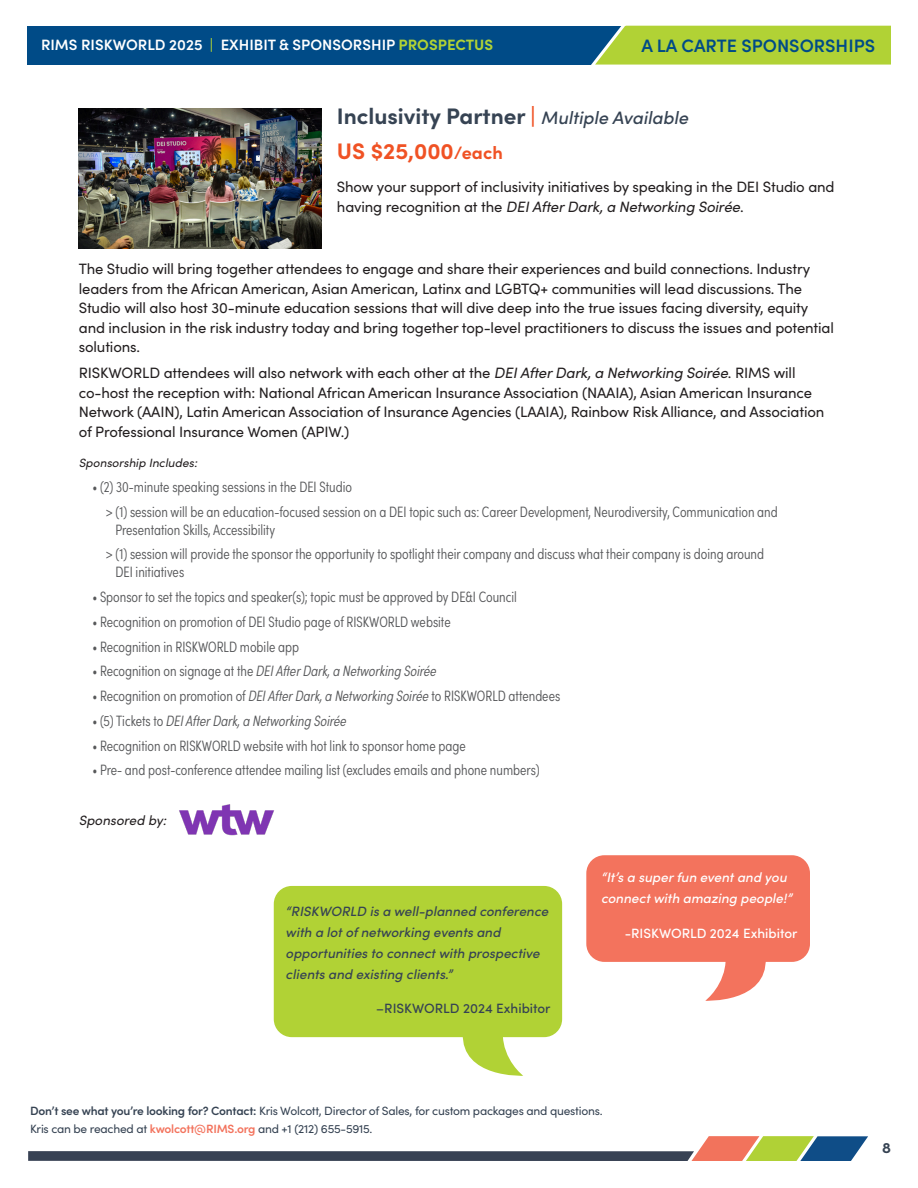
<style>
.page{position:relative;width:918px;height:1188px;background:#fff}
.page>*{position:absolute;margin:0;border:0;box-sizing:border-box;transform-origin:0 0}
.t1{font:700 22.5px "Sofia Pro";color:#364353}
.t2{font:700 22.5px "Sofia Pro";color:#f05224}
.t3{font:600 18px "Sofia Pro";color:#004b87}
.t4{font:15px/19.5px "Sofia Pro";letter-spacing:-.01em;color:#231f20}
.t5{font:300 15px/18px "Sofia Pro Condensed";color:#57585a}
.t6{font:italic 300 15px "Sofia Pro Condensed";color:#57585a}
.t7{font:600 15px "Sofia Pro";color:#fff}
.t8{font:700 15px "Sofia Pro";color:#364353}
.t9{font:italic 500 13.5px/21px "Sofia Pro";color:#364353}
.t10{font:italic 500 13.5px/21px "Sofia Pro";color:#fff}
.t11{font:500 13.5px "Sofia Pro";color:#364353}
.t12{font:500 13.5px "Sofia Pro";color:#fff}
.t13{font:italic 13.5px "Sofia Pro";color:#231f20}
.t14{font:12px/18px "Sofia Pro";letter-spacing:-.02em;color:#364353}
.t15{font:italic 12px "Sofia Pro";color:#231f20}
.s1{color:#b1d235}
.s2{font-weight:700;color:#b1d235}
.s3{color:#f05224}
.s4{font-weight:500;font-style:italic;font-size:18px}
.s5{font-size:18px}
.s6{font-style:italic}
.s7{font-style:normal}
.s8{font-weight:600}
.s9{font-weight:600;color:#f3735d}
</style>
<div class="page">
<div style="left:27px;top:26px;width:864px;height:39px;background:#004b87"></div>
<svg style="left:591px;top:25px;width:300px;height:40px"></svg>
<svg style="left:28px;top:1136px;width:840px;height:25px"></svg>
<div style="left:274px;top:886px;width:288px;height:151px;background:#b1d235;border-radius:18px"></div>
<svg style="left:461px;top:1037px;width:62px;height:39px"></svg>
<div style="left:586px;top:855px;width:224px;height:107px;background:#f3735d;border-radius:18px"></div>
<svg style="left:705px;top:961px;width:63px;height:40px"></svg>
<img style="left:79px;top:108px;width:243px;height:140px">
<img style="left:179px;top:804px;width:95px;height:32px">
<p class="t7" style="left:41px;top:34px;width:454px">RIMS RISKWORLD 2025 <span class="s1">|</span> EXHIBIT &amp; SPONSORSHIP <span class="s2">PROSPECTUS</span></p>
<p class="t3" style="left:641px;top:32px;width:235px">A LA CARTE SPONSORSHIPS</p>
<p class="t1" style="left:337px;top:99px;width:353px">Inclusivity Partner <span class="s3">|</span> <span class="s4">Multiple Available</span></p>
<p class="t2" style="left:337px;top:134px;width:167px">US $25,000<span class="s5">/each</span></p>
<p class="t4" style="left:337px;top:176px;width:499px">Show your support of inclusivity initiatives by speaking in the DEI Studio and having recognition at the <span class="s6">DEI After Dark, a Networking Soirée</span>.</p>
<p class="t4" style="left:79px;top:258px;width:757px">The Studio will bring together attendees to engage and share their experiences and build connections. Industry leaders from the African American, Asian American, Latinx and LGBTQ+ communities will lead discussions. The Studio will also host 30-minute education sessions that will dive deep into the true issues facing diversity, equity and inclusion in the risk industry today and bring together top-level practitioners to discuss the issues and potential solutions.</p>
<p class="t4" style="left:79px;top:363px;width:747px">RISKWORLD attendees will also network with each other at the <span class="s6">DEI After Dark, a Networking Soirée</span>. RIMS will co-host the reception with: National African American Insurance Association (NAAIA), Asian American Insurance Network (AAIN), Latin American Association of Insurance Agencies (LAAIA), Rainbow Risk Alliance, and Association of Professional Insurance Women (APIW.)</p>
<p class="t15" style="left:79px;top:454px;width:120px">Sponsorship Includes:</p>
<p class="t5" style="left:92px;top:477px;width:261px">• (2) 30-minute speaking sessions in the DEI Studio</p>
<p class="t5" style="left:116px;top:502px;width:664px;text-indent:-10px">&gt; (1) session will be an education-focused session on a DEI topic such as: Career Development, Neurodiversity, Communication and<br>Presentation Skills, Accessibility</p>
<p class="t5" style="left:116px;top:544px;width:650px;text-indent:-10px">&gt; (1) session will provide the sponsor the opportunity to spotlight their company and discuss what their company is doing around<br>DEI initiatives</p>
<p class="t5" style="left:92px;top:587px;width:426px">• Sponsor to set the topics and speaker(s); topic must be approved by DE&amp;I Council</p>
<p class="t5" style="left:92px;top:612px;width:360px">• Recognition on promotion of DEI Studio page of RISKWORLD website</p>
<p class="t5" style="left:92px;top:637px;width:208px">• Recognition in RISKWORLD mobile app</p>
<p class="t6" style="left:92px;top:660px;width:346px"><span class="s7">• Recognition on signage at the</span> DEI After Dark, a Networking Soirée</p>
<p class="t5" style="left:92px;top:686px;width:469px">• Recognition on promotion of <span class="s6">DEI After Dark, a Networking Soirée</span> to RISKWORLD attendees</p>
<p class="t6" style="left:92px;top:710px;width:256px"><span class="s7">• (5) Tickets to</span> DEI After Dark, a Networking Soirée</p>
<p class="t5" style="left:92px;top:736px;width:375px">• Recognition on RISKWORLD website with hot link to sponsor home page</p>
<p class="t5" style="left:92px;top:760px;width:449px">• Pre- and post-conference attendee mailing list (excludes emails and phone numbers)</p>
<p class="t13" style="left:79px;top:811px;width:89px">Sponsored by:</p>
<p class="t9" style="left:286px;top:900px;width:264px">“RISKWORLD is a well-planned conference with a lot of networking events and opportunities to connect with prospective clients and existing clients.”</p>
<p class="t11" style="left:376px;top:999px;width:176px">–RISKWORLD 2024 Exhibitor</p>
<p class="t10" style="left:601px;top:866px;width:192px">“It’s a super fun event and you connect with amazing people!”</p>
<p class="t12" style="left:625px;top:923px;width:174px">-RISKWORLD 2024 Exhibitor</p>
<p class="t14" style="left:30px;top:1101px;width:574px"><span class="s8">Don’t see what you’re looking for? Contact:</span> Kris Wolcott, Director of Sales, for custom packages and questions.<br>Kris can be reached at <span class="s9">kwolcott@RIMS.org</span> and +1 (212) 655-5915.</p>
<p class="t8" style="left:882px;top:1137px;width:10px">8</p>
</div>
